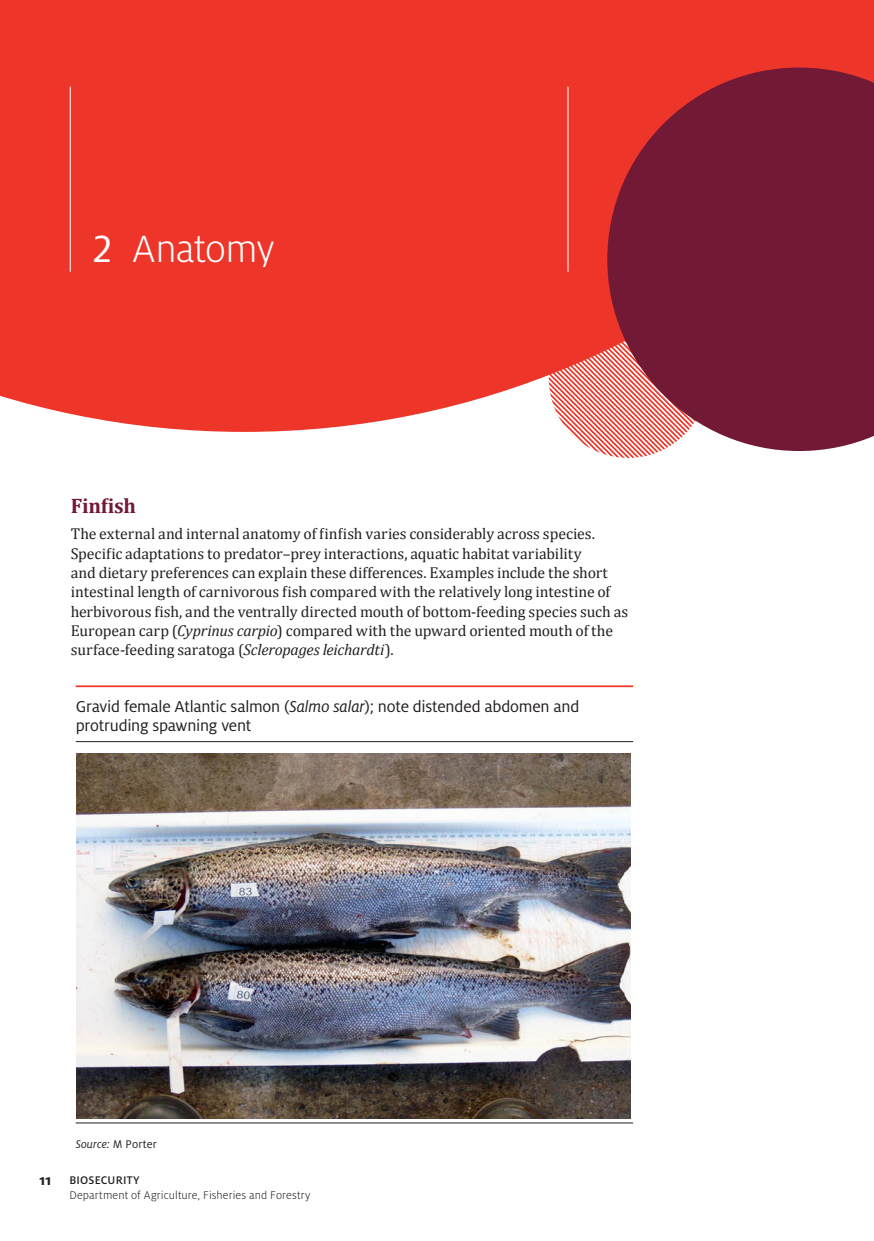
<style>
.page{position:relative;width:874px;height:1241px;background:#fff}
.page>*{position:absolute;margin:0;border:0;box-sizing:border-box;transform-origin:0 0}
.Contents_heading{font:300 42px "Milo Pro";letter-spacing:-.02em;color:#fff}
.Sub_Heading_2{font:700 21px "Cambria";letter-spacing:-.015em;color:#721935}
.Table_Title_NO_NUMBE{font:17.5px/19.2px "Milo Pro";letter-spacing:-.015em;color:#231f20}
.Body_copy{font:15.75px/19.2px "Cambria";letter-spacing:-.005em;color:#231f20}
.t1{font:300 12.25px/14.7px "Milo Pro";letter-spacing:.01em;color:#231f20}
.Foot_Note_Heading{font:italic 12.25px "Milo Pro";letter-spacing:.01em;color:#231f20}
.s1{font-weight:400}
.s2{font-style:italic}
.s3{font-style:normal}
.s4{font-weight:700;font-size:15.75px}
.s5{font-weight:500}
</style>
<div class="page">
<svg style="left:569px;top:432px;width:90px;height:26px"></svg>
<div style="left:0;top:0;width:873px;height:432px;background:#ee3529"></div>
<svg style="left:607px;top:68px;width:266px;height:383px;background:#86273d"></svg>
<hr style="left:70px;top:87px;width:1px;height:185px;background:#fff">
<hr style="left:567px;top:87px;width:1px;height:185px;background:#fff">
<hr style="left:76px;top:685px;width:556px;height:2px;background:#ee3529">
<hr style="left:76px;top:741px;width:556px;height:1px;background:#231f20">
<hr style="left:76px;top:1122px;width:556px;height:1px;background:#231f20">
<img style="left:77px;top:753px;width:552px;height:364px">
<p class="Contents_heading" style="left:93px;top:225px;width:183px"><span class="s1">2</span> Anatomy</p>
<p class="Sub_Heading_2" style="left:71px;top:490px;width:67px">Finfish</p>
<p class="Body_copy" style="left:71px;top:524px;width:558px">The external and internal anatomy of finfish varies considerably across species.<br>Specific adaptations to predator–prey interactions, aquatic habitat variability<br>and dietary preferences can explain these differences. Examples include the short intestinal length of carnivorous fish compared with the relatively long intestine of herbivorous fish, and the ventrally directed mouth of bottom-feeding species such as European carp (<span class="s2">Cyprinus carpio</span>) compared with the upward oriented mouth of the surface-feeding saratoga (<span class="s2">Scleropages leichardti</span>).</p>
<p class="Table_Title_NO_NUMBE" style="left:76px;top:697px;width:505px">Gravid female Atlantic salmon (<span class="s2">Salmo salar</span>); note distended abdomen and protruding spawning vent</p>
<p class="Foot_Note_Heading" style="left:76px;top:1137px;width:83px">Source: <span class="s3">M Porter</span></p>
<p class="t1" style="left:69px;top:1173px;width:242px;text-indent:-30px"><span class="s4">11</span> <span class="s5">BIOSECURITY<br></span>Department of Agriculture, Fisheries and Forestry</p>
</div>
